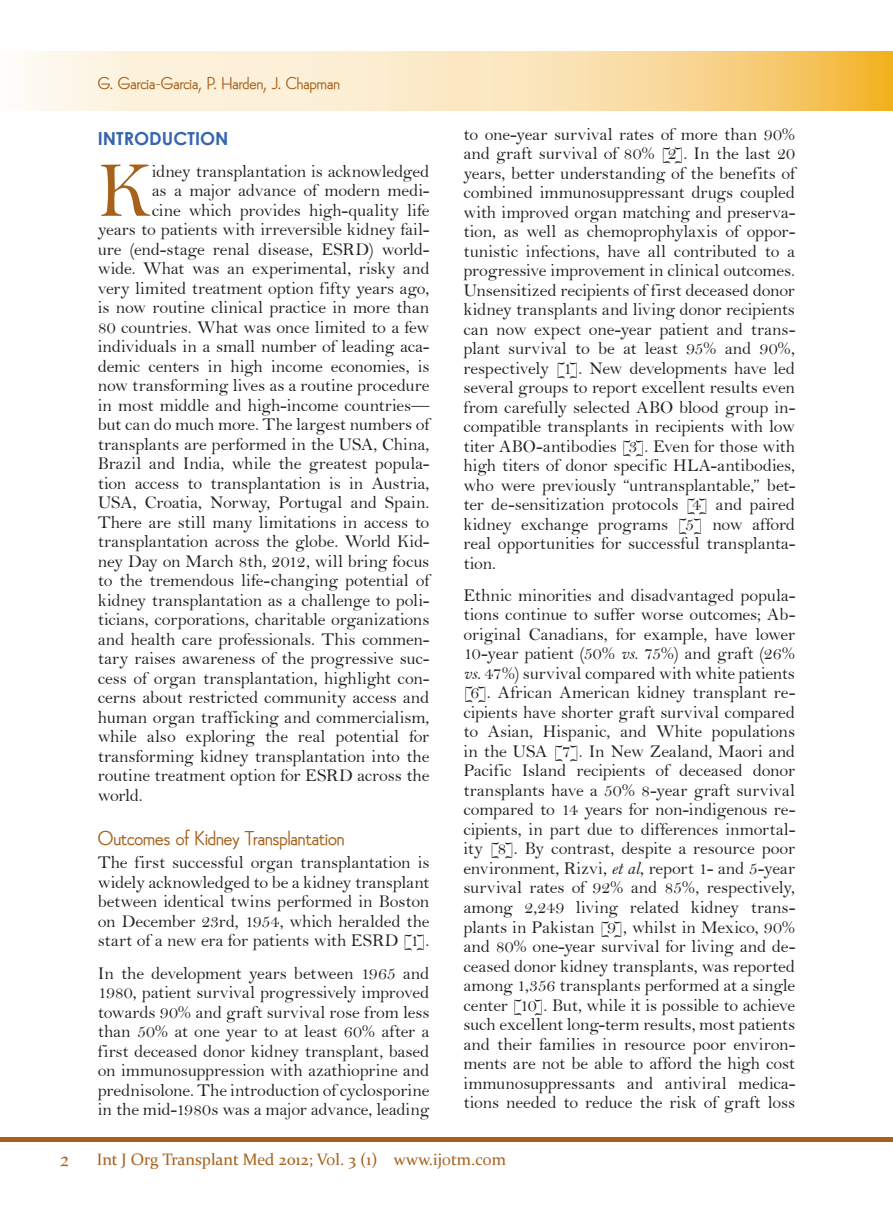
<style>
.page{position:relative;width:893px;height:1212px;background:#fff}
.page>*{position:absolute;margin:0;border:0;box-sizing:border-box;transform-origin:0 0}
.Body_first_Para{font:79.65px "Bell";color:#a6611c}
.Sub_head{font:19.5px "Bennie Goethe SH";color:#a6611c}
.Body{font:18px/19.5px "Bell";letter-spacing:-.01em;color:#231f20;text-align:justify}
.Body_first_Para-2{font:18px "Bell";letter-spacing:-.01em;color:#231f20}
.Heading{font:700 18px "Century Gothic";color:#3665b0}
.Footer_1st_Page{font:16.5px "Constantia";color:#a6611c}
.Runnig_Author{font:16.5px "Bennie Goethe SH";color:#a6611c}
.s1{font-family:"Bell MT Italic"}
</style>
<div class="page">
<div style="left:0;top:1137px;width:893px;height:5px;background:#a6611c"></div>
<img style="left:29px;top:52px;width:864px;height:59px">
<p class="Runnig_Author" style="left:98px;top:73px;width:244px">G. Garcia-Garcia, P. Harden, J. Chapman</p>
<p class="Heading" style="left:98px;top:125px;width:132px">INTRODUCTION</p>
<p class="Body_first_Para" style="left:98px;top:143px;width:55px">K</p>
<p class="Body_first_Para-2" style="left:152px;top:160px;width:279px">idney transplantation is acknowledged</p>
<p class="Body_first_Para-2" style="left:152px;top:180px;width:279px">as a major advance of modern medi-</p>
<p class="Body_first_Para-2" style="left:152px;top:199px;width:279px">cine which provides high-quality life</p>
<p class="Body_first_Para-2" style="left:98px;top:219px;width:333px">years to patients with irreversible kidney fail-</p>
<p class="Body_first_Para-2" style="left:98px;top:238px;width:333px">ure (end-stage renal disease, ESRD) world-</p>
<p class="Body_first_Para-2" style="left:98px;top:258px;width:333px">wide. What was an experimental, risky and</p>
<p class="Body_first_Para-2" style="left:98px;top:277px;width:333px">very limited treatment option fifty years ago,</p>
<p class="Body_first_Para-2" style="left:98px;top:297px;width:333px">is now routine clinical practice in more than</p>
<p class="Body_first_Para-2" style="left:98px;top:316px;width:333px">80 countries. What was once limited to a few</p>
<p class="Body_first_Para-2" style="left:98px;top:336px;width:333px">individuals in a small number of leading aca-</p>
<p class="Body_first_Para-2" style="left:98px;top:355px;width:333px">demic centers in high income economies, is</p>
<p class="Body_first_Para-2" style="left:98px;top:375px;width:333px">now transforming lives as a routine procedure</p>
<p class="Body_first_Para-2" style="left:98px;top:394px;width:333px">in most middle and high-income countries—</p>
<p class="Body_first_Para-2" style="left:98px;top:414px;width:333px">but can do much more. The largest numbers of</p>
<p class="Body_first_Para-2" style="left:98px;top:433px;width:333px">transplants are performed in the USA, China,</p>
<p class="Body_first_Para-2" style="left:98px;top:453px;width:333px">Brazil and India, while the greatest popula-</p>
<p class="Body_first_Para-2" style="left:98px;top:472px;width:333px">tion access to transplantation is in Austria,</p>
<p class="Body_first_Para-2" style="left:98px;top:492px;width:333px">USA, Croatia, Norway, Portugal and Spain.</p>
<p class="Body_first_Para-2" style="left:98px;top:511px;width:333px">There are still many limitations in access to</p>
<p class="Body_first_Para-2" style="left:98px;top:531px;width:333px">transplantation across the globe. World Kid-</p>
<p class="Body_first_Para-2" style="left:98px;top:550px;width:333px">ney Day on March 8th, 2012, will bring focus</p>
<p class="Body_first_Para-2" style="left:98px;top:570px;width:333px">to the tremendous life-changing potential of</p>
<p class="Body_first_Para-2" style="left:98px;top:589px;width:333px">kidney transplantation as a challenge to poli-</p>
<p class="Body_first_Para-2" style="left:98px;top:609px;width:333px">ticians, corporations, charitable organizations</p>
<p class="Body_first_Para-2" style="left:98px;top:628px;width:333px">and health care professionals. This commen-</p>
<p class="Body_first_Para-2" style="left:98px;top:648px;width:333px">tary raises awareness of the progressive suc-</p>
<p class="Body_first_Para-2" style="left:98px;top:667px;width:333px">cess of organ transplantation, highlight con-</p>
<p class="Body_first_Para-2" style="left:98px;top:687px;width:333px">cerns about restricted community access and</p>
<p class="Body_first_Para-2" style="left:98px;top:706px;width:333px">human organ trafficking and commercialism,</p>
<p class="Body_first_Para-2" style="left:98px;top:726px;width:333px">while also exploring the real potential for</p>
<p class="Body_first_Para-2" style="left:98px;top:745px;width:333px">transforming kidney transplantation into the</p>
<p class="Body_first_Para-2" style="left:98px;top:765px;width:333px">routine treatment option for ESRD across the</p>
<p class="Body_first_Para-2" style="left:98px;top:784px;width:47px">world.</p>
<p class="Sub_head" style="left:98px;top:825px;width:248px">Outcomes of Kidney Transplantation</p>
<p class="Body" style="left:98px;top:853px;width:333px">The first successful organ transplantation is widely acknowledged to be a kidney transplant between identical twins performed in Boston on December 23rd, 1954, which heralded the start of a new era for patients with ESRD [1].</p>
<p class="Body" style="left:98px;top:963px;width:333px">In the development years between 1965 and 1980, patient survival progressively improved towards 90% and graft survival rose from less than 50% at one year to at least 60% after a first deceased donor kidney transplant, based on immunosuppression with azathioprine and prednisolone. The introduction of cyclosporine in the mid-1980s was a major advance, leading</p>
<p class="Body" style="left:463px;top:124px;width:333px">to one-year survival rates of more than 90% and graft survival of 80% [2]. In the last 20 years, better understanding of the benefits of combined immunosuppressant drugs coupled with improved organ matching and preserva&shy;tion, as well as chemoprophylaxis of oppor&shy;tunistic infections, have all contributed to a progressive improvement in clinical outcomes.<br>Unsensitized recipients of first deceased donor kidney transplants and living donor recipients can now expect one-year patient and trans&shy;plant survival to be at least 95% and 90%, respectively [1]. New developments have led several groups to report excellent results even from carefully selected ABO blood group in&shy;compatible transplants in recipients with low titer ABO-antibodies [3]. Even for those with high titers of donor specific HLA-antibodies, who were previously “untransplantable,” bet&shy;ter de-sensitization protocols [4] and paired kidney exchange programs [5] now afford real opportunities for successful transplanta&shy;tion.</p>
<p class="Body" style="left:463px;top:585px;width:333px">Ethnic minorities and disadvantaged popula&shy;tions continue to suffer worse outcomes; Ab&shy;original Canadians, for example, have lower 10-year patient (50% <span class="s1">vs</span>. 75%) and graft (26% <span class="s1">vs</span>. 47%) survival compared with white patients [6]. African American kidney transplant re&shy;cipients have shorter graft survival compared to Asian, Hispanic, and White populations in the USA [7]. In New Zealand, Maori and Pacific Island recipients of deceased donor transplants have a 50% 8-year graft survival compared to 14 years for non-indigenous re&shy;cipients, in part due to differences inmortal&shy;ity [8]. By contrast, despite a resource poor environment, Rizvi, <span class="s1">et al</span>, report 1- and 5-year survival rates of 92% and 85%, respectively, among 2,249 living related kidney trans&shy;plants in Pakistan [9], whilst in Mexico, 90% and 80% one-year survival for living and de&shy;ceased donor kidney transplants, was reported among 1,356 transplants performed at a single center [10]. But, while it is possible to achieve such excellent long-term results, most patients and their families in resource poor environ&shy;ments are not be able to afford the high cost immunosuppressants and antiviral medica&shy;tions needed to reduce the risk of graft loss</p>
<p class="Footer_1st_Page" style="left:97px;top:1148px;width:411px">Int J Org Transplant Med 2012; Vol. 3 (1) www.ijotm.com</p>
</div>
